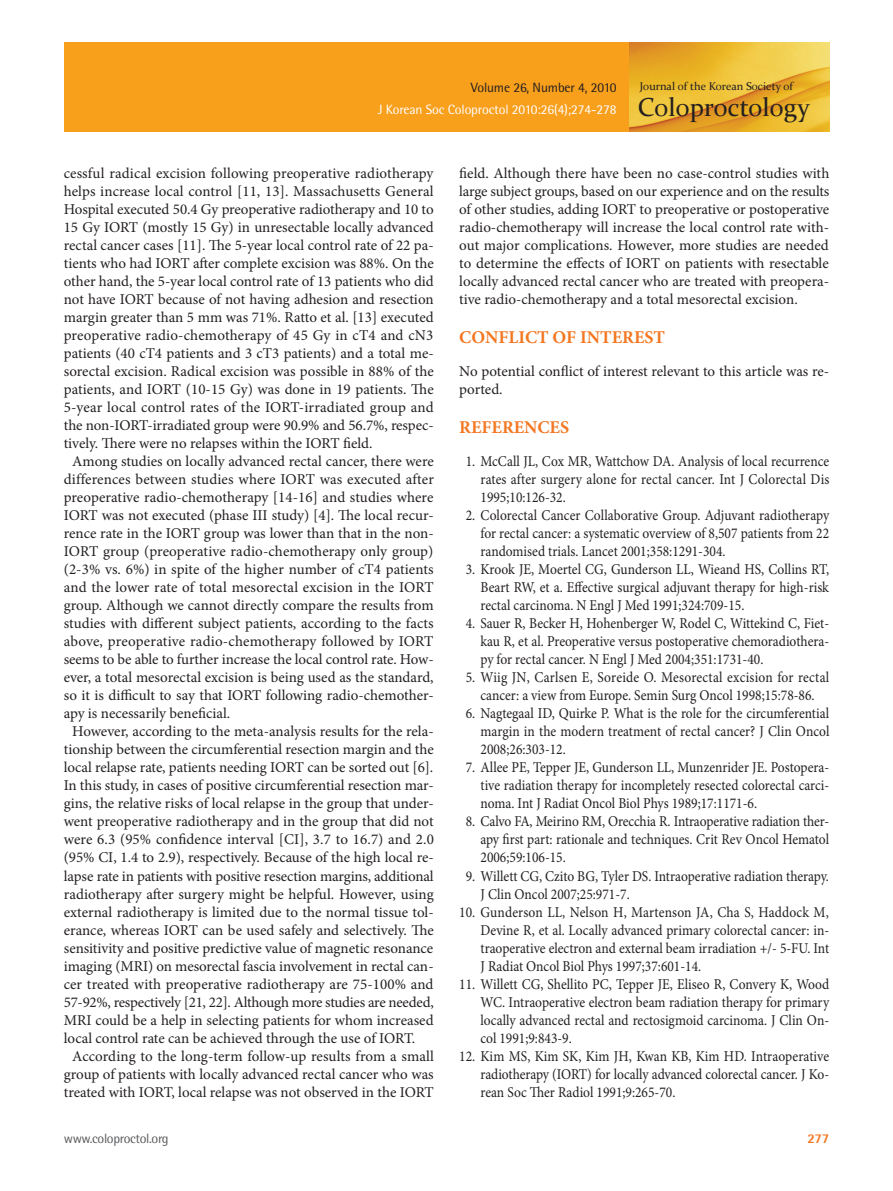
<style>
.page{position:relative;width:893px;height:1191px;background:#fff}
.page>*{position:absolute;margin:0;border:0;box-sizing:border-box;transform-origin:0 0}
.t1{font:25.95px "Constantia";color:#231f20}
.t2{font:700 18px "Minion Pro";color:#f47721}
.t3{font:15px/18px "Minion Pro";color:#231f20;text-align:justify}
.t4{font:15px/18px "Minion Pro";color:#231f20;text-align:justify;scale:.9 1}
.t5{font:15px "Minion Pro";letter-spacing:-.02em;color:#231f20}
.t6{font:13.5px "Rotis Semi Sans Std";letter-spacing:-.01em;color:#fff}
.t7{font:13.5px "Rotis Semi Sans Std";letter-spacing:-.01em;color:#231f20}
.t8{font:13.5px "Rotis Semi Sans Std";letter-spacing:-.025em;color:#57585a}
.t9{font:800 13.5px "Rotis Semi Sans Std";color:#f47721}
.t10{font:11.25px "Constantia";color:#231f20}
</style>
<div class="page">
<div style="left:64px;top:43px;width:565px;height:89px;background:#f89f1c"></div>
<img style="left:629px;top:43px;width:200px;height:89px">
<p class="t7" style="left:471px;top:80px;width:147px">Volume 26, Number 4, 2010</p>
<p class="t6" style="left:378px;top:102px;width:240px">J Korean Soc Coloproctol 2010:26(4);274-278</p>
<p class="t10" style="left:640px;top:79px;width:154px">Journal of the Korean Society of</p>
<h1 class="t1" style="left:638px;top:90px;width:174px">Coloproctology</h1>
<p class="t3" style="left:64px;top:164px;width:371px">cessful radical excision following preoperative radiotherapy</p>
<p class="t3" style="left:64px;top:182px;width:371px">helps increase local control [11, 13]. Massachusetts General</p>
<p class="t3" style="left:64px;top:200px;width:371px">Hospital executed 50.4 Gy preoperative radiotherapy and 10 to</p>
<p class="t3" style="left:64px;top:218px;width:371px">15 Gy IORT (mostly 15 Gy) in unresectable locally advanced</p>
<p class="t3" style="left:64px;top:236px;width:371px">rectal cancer cases [11]. The 5-year local control rate of 22 pa-</p>
<p class="t3" style="left:64px;top:254px;width:371px">tients who had IORT after complete excision was 88%. On the</p>
<p class="t3" style="left:64px;top:272px;width:372px">other hand, the 5-year local control rate of 13 patients who did</p>
<p class="t3" style="left:64px;top:290px;width:371px">not have IORT because of not having adhesion and resection</p>
<p class="t3" style="left:64px;top:308px;width:371px">margin greater than 5 mm was 71%. Ratto et al. [13] executed</p>
<p class="t3" style="left:64px;top:326px;width:371px">preoperative radio-chemotherapy of 45 Gy in cT4 and cN3</p>
<p class="t3" style="left:64px;top:344px;width:371px">patients (40 cT4 patients and 3 cT3 patients) and a total me-</p>
<p class="t3" style="left:64px;top:362px;width:371px">sorectal excision. Radical excision was possible in 88% of the</p>
<p class="t3" style="left:64px;top:380px;width:371px">patients, and IORT (10-15 Gy) was done in 19 patients. The</p>
<p class="t3" style="left:64px;top:398px;width:371px">5-year local control rates of the IORT-irradiated group and</p>
<p class="t3" style="left:64px;top:416px;width:371px">the non-IORT-irradiated group were 90.9% and 56.7%, respec-</p>
<p class="t3" style="left:64px;top:434px;width:310px">tively. There were no relapses within the IORT field.</p>
<p class="t3" style="left:72px;top:452px;width:363px">Among studies on locally advanced rectal cancer, there were</p>
<p class="t3" style="left:64px;top:470px;width:372px">differences between studies where IORT was executed after</p>
<p class="t3" style="left:64px;top:488px;width:371px">preoperative radio-chemotherapy [14-16] and studies where</p>
<p class="t3" style="left:64px;top:506px;width:371px">IORT was not executed (phase III study) [4]. The local recur-</p>
<p class="t3" style="left:64px;top:524px;width:371px">rence rate in the IORT group was lower than that in the non-</p>
<p class="t3" style="left:64px;top:542px;width:371px">IORT group (preoperative radio-chemotherapy only group)</p>
<p class="t3" style="left:64px;top:560px;width:371px">(2-3% vs. 6%) in spite of the higher number of cT4 patients</p>
<p class="t3" style="left:64px;top:578px;width:371px">and the lower rate of total mesorectal excision in the IORT</p>
<p class="t3" style="left:64px;top:596px;width:371px">group. Although we cannot directly compare the results from</p>
<p class="t3" style="left:64px;top:614px;width:371px">studies with different subject patients, according to the facts</p>
<p class="t3" style="left:64px;top:632px;width:371px">above, preoperative radio-chemotherapy followed by IORT</p>
<p class="t3" style="left:64px;top:650px;width:371px">seems to be able to further increase the local control rate. How-</p>
<p class="t3" style="left:64px;top:668px;width:371px">ever, a total mesorectal excision is being used as the standard,</p>
<p class="t3" style="left:64px;top:686px;width:371px">so it is difficult to say that IORT following radio-chemother-</p>
<p class="t3" style="left:64px;top:704px;width:168px">apy is necessarily beneficial.</p>
<p class="t3" style="left:72px;top:722px;width:363px">However, according to the meta-analysis results for the rela-</p>
<p class="t3" style="left:64px;top:740px;width:371px">tionship between the circumferential resection margin and the</p>
<p class="t3" style="left:64px;top:758px;width:371px">local relapse rate, patients needing IORT can be sorted out [6].</p>
<p class="t3" style="left:64px;top:776px;width:371px">In this study, in cases of positive circumferential resection mar-</p>
<p class="t3" style="left:64px;top:794px;width:371px">gins, the relative risks of local relapse in the group that under-</p>
<p class="t3" style="left:64px;top:812px;width:371px">went preoperative radiotherapy and in the group that did not</p>
<p class="t3" style="left:64px;top:830px;width:372px">were 6.3 (95% confidence interval [CI], 3.7 to 16.7) and 2.0</p>
<p class="t3" style="left:64px;top:848px;width:371px">(95% CI, 1.4 to 2.9), respectively. Because of the high local re-</p>
<p class="t3" style="left:64px;top:866px;width:371px">lapse rate in patients with positive resection margins, additional</p>
<p class="t3" style="left:64px;top:884px;width:371px">radiotherapy after surgery might be helpful. However, using</p>
<p class="t3" style="left:64px;top:902px;width:371px">external radiotherapy is limited due to the normal tissue tol-</p>
<p class="t3" style="left:64px;top:920px;width:371px">erance, whereas IORT can be used safely and selectively. The</p>
<p class="t3" style="left:64px;top:938px;width:371px">sensitivity and positive predictive value of magnetic resonance</p>
<p class="t3" style="left:64px;top:956px;width:371px">imaging (MRI) on mesorectal fascia involvement in rectal can-</p>
<p class="t3" style="left:64px;top:974px;width:371px">cer treated with preoperative radiotherapy are 75-100% and</p>
<p class="t5" style="left:64px;top:991px;width:372px">57-92%, respectively [21, 22]. Although more studies are needed,</p>
<p class="t3" style="left:64px;top:1010px;width:371px">MRI could be a help in selecting patients for whom increased</p>
<p class="t3" style="left:64px;top:1028px;width:353px">local control rate can be achieved through the use of IORT.</p>
<p class="t3" style="left:72px;top:1046px;width:363px">According to the long-term follow-up results from a small</p>
<p class="t3" style="left:64px;top:1064px;width:371px">group of patients with locally advanced rectal cancer who was</p>
<p class="t3" style="left:64px;top:1082px;width:371px">treated with IORT, local relapse was not observed in the IORT</p>
<p class="t3" style="left:459px;top:164px;width:372px">field. Although there have been no case-control studies with large subject groups, based on our experience and on the results of other studies, adding IORT to preoperative or postoperative radio-chemotherapy will increase the local control rate with&shy;out major complications. However, more studies are needed to determine the effects of IORT on patients with resectable locally advanced rectal cancer who are treated with preopera&shy;tive radio-chemotherapy and a total mesorectal excision.</p>
<p class="t2" style="left:459px;top:324px;width:207px">CONFLICT OF INTEREST</p>
<p class="t3" style="left:459px;top:362px;width:371px">No potential conflict of interest relevant to this article was re&shy;ported.</p>
<p class="t2" style="left:459px;top:414px;width:111px">REFERENCES</p>
<p class="t4" style="left:480px;top:452px;width:389px;text-indent:-15px">1. McCall JL, Cox MR, Wattchow DA. Analysis of local recurrence rates after surgery alone for rectal cancer. Int J Colorectal Dis 1995;10:126-32.</p>
<p class="t4" style="left:480px;top:506px;width:389px;text-indent:-15px">2. Colorectal Cancer Collaborative Group. Adjuvant radiotherapy for rectal cancer: a systematic overview of 8,507 patients from 22 randomised trials. Lancet 2001;358:1291-304.</p>
<p class="t4" style="left:480px;top:560px;width:389px;text-indent:-15px">3. Krook JE, Moertel CG, Gunderson LL, Wieand HS, Collins RT, Beart RW, et a. Effective surgical adjuvant therapy for high-risk rectal carcinoma. N Engl J Med 1991;324:709-15.</p>
<p class="t4" style="left:480px;top:614px;width:389px;text-indent:-15px">4. Sauer R, Becker H, Hohenberger W, Rodel C, Wittekind C, Fiet&shy;kau R, et al. Preoperative versus postoperative chemoradiothera&shy;py for rectal cancer. N Engl J Med 2004;351:1731-40.</p>
<p class="t4" style="left:466px;top:668px;width:406px;text-align:center">5. Wiig JN, Carlsen E, Soreide O. Mesorectal excision for rectal cancer: a view from Europe. Semin Surg Oncol 1998;15:78-86.</p>
<p class="t4" style="left:480px;top:704px;width:389px;text-indent:-15px">6. Nagtegaal ID, Quirke P. What is the role for the circumferential margin in the modern treatment of rectal cancer? J Clin Oncol 2008;26:303-12.</p>
<p class="t4" style="left:480px;top:758px;width:389px;text-indent:-15px">7. Allee PE, Tepper JE, Gunderson LL, Munzenrider JE. Postopera&shy;tive radiation therapy for incompletely resected colorectal carci&shy;noma. Int J Radiat Oncol Biol Phys 1989;17:1171-6.</p>
<p class="t4" style="left:480px;top:812px;width:389px;text-indent:-15px">8. Calvo FA, Meirino RM, Orecchia R. Intraoperative radiation ther&shy;apy first part: rationale and techniques. Crit Rev Oncol Hematol 2006;59:106-15.</p>
<p class="t4" style="left:480px;top:866px;width:389px;text-indent:-15px">9. Willett CG, Czito BG, Tyler DS. Intraoperative radiation therapy.<br>J Clin Oncol 2007;25:971-7.</p>
<p class="t4" style="left:480px;top:902px;width:389px;text-indent:-21px">10. Gunderson LL, Nelson H, Martenson JA, Cha S, Haddock M, Devine R, et al. Locally advanced primary colorectal cancer: in&shy;traoperative electron and external beam irradiation +/- 5-FU. Int J Radiat Oncol Biol Phys 1997;37:601-14.</p>
<p class="t4" style="left:480px;top:974px;width:389px;text-indent:-21px">11. Willett CG, Shellito PC, Tepper JE, Eliseo R, Convery K, Wood WC. Intraoperative electron beam radiation therapy for primary locally advanced rectal and rectosigmoid carcinoma. J Clin On&shy;col 1991;9:843-9.</p>
<p class="t4" style="left:480px;top:1046px;width:389px;text-indent:-21px">12. Kim MS, Kim SK, Kim JH, Kwan KB, Kim HD. Intraoperative radiotherapy (IORT) for locally advanced colorectal cancer. J Ko&shy;rean Soc Ther Radiol 1991;9:265-70.</p>
<p class="t8" style="left:64px;top:1130px;width:106px">www.coloproctol.org</p>
<p class="t9" style="left:807px;top:1129px;width:23px">277</p>
</div>
